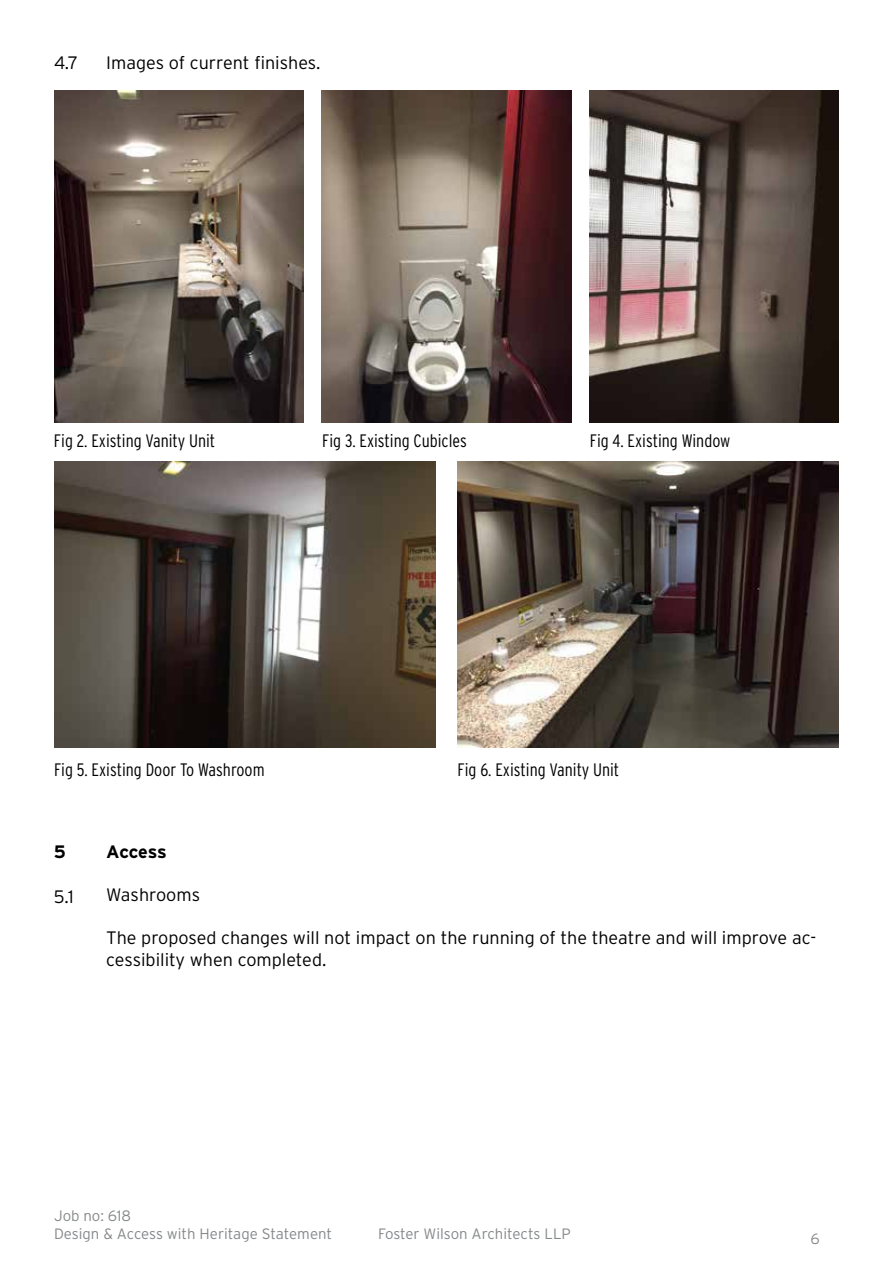
<style>
.page{position:relative;width:893px;height:1263px;background:#fff}
.page>*{position:absolute;margin:0;border:0;box-sizing:border-box;transform-origin:0 0}
.t1{font:300 18px/21.6px "Interstate";color:#000}
.t2{font:300 condensed 18px "Interstate";color:#000}
.t3{font:700 18px "Interstate";letter-spacing:-.01em;color:#000}
.t4{font:300 15px/18px "Interstate";color:#86888a}
</style>
<div class="page">
<img style="left:54px;top:90px;width:249px;height:332px">
<img style="left:322px;top:90px;width:249px;height:332px">
<img style="left:458px;top:461px;width:381px;height:286px">
<img style="left:54px;top:461px;width:381px;height:286px">
<img style="left:590px;top:90px;width:249px;height:332px">
<p class="t1" style="left:54px;top:51px;width:26px">4.7</p>
<p class="t1" style="left:106px;top:51px;width:216px">Images of current finishes.</p>
<p class="t2" style="left:54px;top:431px;width:163px">Fig 2. Existing Vanity Unit</p>
<p class="t2" style="left:322px;top:431px;width:146px">Fig 3. Existing Cubicles</p>
<p class="t2" style="left:590px;top:431px;width:142px">Fig 4. Existing Window</p>
<p class="t2" style="left:54px;top:760px;width:212px">Fig 5. Existing Door To Washroom</p>
<p class="t2" style="left:458px;top:760px;width:163px">Fig 6. Existing Vanity Unit</p>
<p class="t3" style="left:54px;top:841px;width:14px">5</p>
<p class="t1" style="left:54px;top:886px;width:21px">5.1</p>
<p class="t3" style="left:106px;top:841px;width:62px">Access</p>
<p class="t1" style="left:106px;top:884px;width:95px">Washrooms</p>
<p class="t1" style="left:106px;top:927px;width:712px">The proposed changes will not impact on the running of the theatre and will improve ac&shy;cessibility when completed.</p>
<p class="t4" style="left:54px;top:1207px;width:280px">Job no: 618<br>Design &amp; Access with Heritage Statement</p>
<p class="t4" style="left:378px;top:1225px;width:194px">Foster Wilson Architects LLP</p>
<p class="t4" style="left:810px;top:1229px;width:11px">6</p>
</div>
